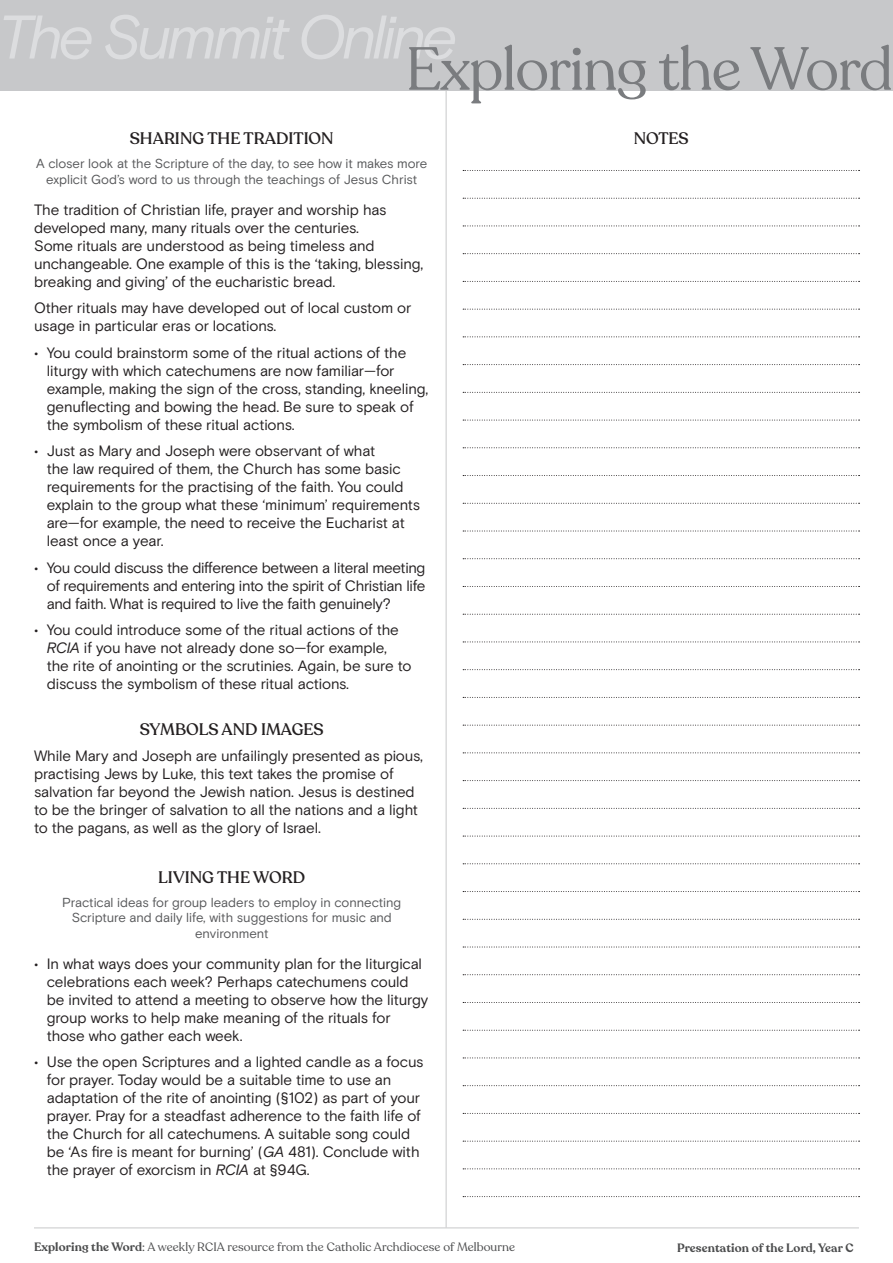
<style>
.page{position:relative;width:893px;height:1263px;background:#fff}
.page>*{position:absolute;margin:0;border:0;box-sizing:border-box;transform-origin:0 0}
.t1{font:italic 61.5px "Basis Grotesque Pro";letter-spacing:-.07em;color:#dcdddf}
.t2{font:60px "Recoleta";letter-spacing:-.02em;color:#7a7c7f}
.A_head{font:500 16.5px "Recoleta";color:#231f20}
.List_Bullet{font:15px/18px "Basis Grotesque Pro";letter-spacing:-.015em;color:#231f20}
.Body_Text{font:15px/18px "Basis Grotesque Pro";letter-spacing:-.01em;color:#231f20}
.tagline{font:13.05px/15.6px "Basis Grotesque Pro";letter-spacing:-.005em;color:#57585a;text-align:center}
.t3{font:12px "Recoleta";letter-spacing:.01em;color:#4b4c4d}
.t4{font:600 12px "Recoleta";letter-spacing:.01em;color:#4b4c4d}
.s1{font-style:italic}
.s2{font-weight:600}
</style>
<div class="page">
<div style="left:0;top:0;width:893px;height:90px;background:#c7c8ca"></div>
<hr style="left:446px;top:81px;width:1px;height:1146px;background:#c7c8ca">
<hr style="left:34px;top:1227px;width:825px;height:1px;background:#c7c8ca">
<svg style="left:463px;top:475px;width:397px;height:1px"></svg>
<svg style="left:463px;top:447px;width:397px;height:1px"></svg>
<svg style="left:463px;top:420px;width:397px;height:1px"></svg>
<svg style="left:463px;top:392px;width:397px;height:1px"></svg>
<svg style="left:463px;top:364px;width:397px;height:1px"></svg>
<svg style="left:463px;top:336px;width:397px;height:1px"></svg>
<svg style="left:463px;top:309px;width:397px;height:1px"></svg>
<svg style="left:463px;top:281px;width:397px;height:1px"></svg>
<svg style="left:463px;top:253px;width:397px;height:1px"></svg>
<svg style="left:463px;top:226px;width:397px;height:1px"></svg>
<svg style="left:463px;top:198px;width:397px;height:1px"></svg>
<svg style="left:463px;top:170px;width:397px;height:1px"></svg>
<svg style="left:463px;top:503px;width:397px;height:1px"></svg>
<svg style="left:463px;top:531px;width:397px;height:1px"></svg>
<svg style="left:463px;top:558px;width:397px;height:1px"></svg>
<svg style="left:463px;top:586px;width:397px;height:1px"></svg>
<svg style="left:463px;top:614px;width:397px;height:1px"></svg>
<svg style="left:463px;top:641px;width:397px;height:1px"></svg>
<svg style="left:463px;top:669px;width:397px;height:1px"></svg>
<svg style="left:463px;top:697px;width:397px;height:1px"></svg>
<svg style="left:463px;top:725px;width:397px;height:1px"></svg>
<svg style="left:463px;top:752px;width:397px;height:1px"></svg>
<svg style="left:463px;top:780px;width:397px;height:1px"></svg>
<svg style="left:463px;top:808px;width:397px;height:1px"></svg>
<svg style="left:463px;top:836px;width:397px;height:1px"></svg>
<svg style="left:463px;top:863px;width:397px;height:1px"></svg>
<svg style="left:463px;top:891px;width:397px;height:1px"></svg>
<svg style="left:463px;top:919px;width:397px;height:1px"></svg>
<svg style="left:463px;top:947px;width:397px;height:1px"></svg>
<svg style="left:463px;top:974px;width:397px;height:1px"></svg>
<svg style="left:463px;top:1002px;width:397px;height:1px"></svg>
<svg style="left:463px;top:1030px;width:397px;height:1px"></svg>
<svg style="left:463px;top:1057px;width:397px;height:1px"></svg>
<svg style="left:463px;top:1085px;width:397px;height:1px"></svg>
<svg style="left:463px;top:1113px;width:397px;height:1px"></svg>
<svg style="left:463px;top:1141px;width:397px;height:1px"></svg>
<svg style="left:463px;top:1168px;width:397px;height:1px"></svg>
<svg style="left:463px;top:1196px;width:397px;height:1px"></svg>
<h1 class="t1" style="left:-2px;top:1px;width:461px">The Summit Online</h1>
<h2 class="t2" style="left:405px;top:32px;width:489px">Exploring the Word</h2>
<p class="A_head" style="left:130px;top:128px;width:205px">SHARING THE TRADITION</p>
<p class="tagline" style="left:36px;top:156px;width:392px">A closer look at the Scripture of the day, to see how it makes more explicit God’s word to us through the teachings of Jesus Christ</p>
<p class="Body_Text" style="left:34px;top:201px;width:391px">The tradition of Christian life, prayer and worship has developed many, many rituals over the centuries.<br>Some rituals are understood as being timeless and unchangeable. One example of this is the ‘taking, blessing, breaking and giving’ of the eucharistic bread.</p>
<p class="Body_Text" style="left:34px;top:299px;width:379px">Other rituals may have developed out of local custom or usage in particular eras or locations.</p>
<p class="List_Bullet" style="left:47px;top:344px;width:383px;text-indent:-13px">• You could brainstorm some of the ritual actions of the liturgy with which catechumens are now familiar—for example, making the sign of the cross, standing, kneeling, genuflecting and bowing the head. Be sure to speak of the symbolism of these ritual actions.</p>
<p class="List_Bullet" style="left:47px;top:442px;width:375px;text-indent:-13px">• Just as Mary and Joseph were observant of what<br>the law required of them, the Church has some basic requirements for the practising of the faith. You could explain to the group what these ‘minimum’ requirements are—for example, the need to receive the Eucharist at least once a year.</p>
<p class="List_Bullet" style="left:47px;top:559px;width:380px;text-align:justify;text-indent:-13px">• You could discuss the difference between a literal meeting of requirements and entering into the spirit of Christian life and faith. What is required to live the faith genuinely?</p>
<p class="List_Bullet" style="left:47px;top:621px;width:366px;text-indent:-13px">• You could introduce some of the ritual actions of the <span class="s1">RCIA</span> if you have not already done so—for example, the rite of anointing or the scrutinies. Again, be sure to discuss the symbolism of these ritual actions.</p>
<p class="A_head" style="left:140px;top:719px;width:186px">SYMBOLS AND IMAGES</p>
<p class="Body_Text" style="left:34px;top:747px;width:390px">While Mary and Joseph are unfailingly presented as pious, practising Jews by Luke, this text takes the promise of salvation far beyond the Jewish nation. Jesus is destined to be the bringer of salvation to all the nations and a light to the pagans, as well as the glory of Israel.</p>
<p class="A_head" style="left:158px;top:867px;width:148px">LIVING THE WORD</p>
<p class="tagline" style="left:62px;top:895px;width:340px">Practical ideas for group leaders to employ in connecting<br>Scripture and daily life, with suggestions for music and environment</p>
<p class="List_Bullet" style="left:47px;top:955px;width:383px;text-indent:-13px">• In what ways does your community plan for the liturgical celebrations each week? Perhaps catechumens could be invited to attend a meeting to observe how the liturgy group works to help make meaning of the rituals for those who gather each week.</p>
<p class="List_Bullet" style="left:47px;top:1053px;width:378px;text-indent:-13px">• Use the open Scriptures and a lighted candle as a focus for prayer. Today would be a suitable time to use an adaptation of the rite of anointing (§102) as part of your prayer. Pray for a steadfast adherence to the faith life of the Church for all catechumens. A suitable song could be ‘As fire is meant for burning’ (<span class="s1">GA</span> 481). Conclude with the prayer of exorcism in <span class="s1">RCIA</span> at §94G.</p>
<p class="t3" style="left:34px;top:1240px;width:483px"><span class="s2">Exploring the Word</span>: A weekly RCIA resource from the Catholic Archdiocese of Melbourne</p>
<p class="A_head" style="left:634px;top:128px;width:57px">NOTES</p>
<p class="t4" style="left:677px;top:1240px;width:178px">Presentation of the Lord, Year C</p>
</div>
